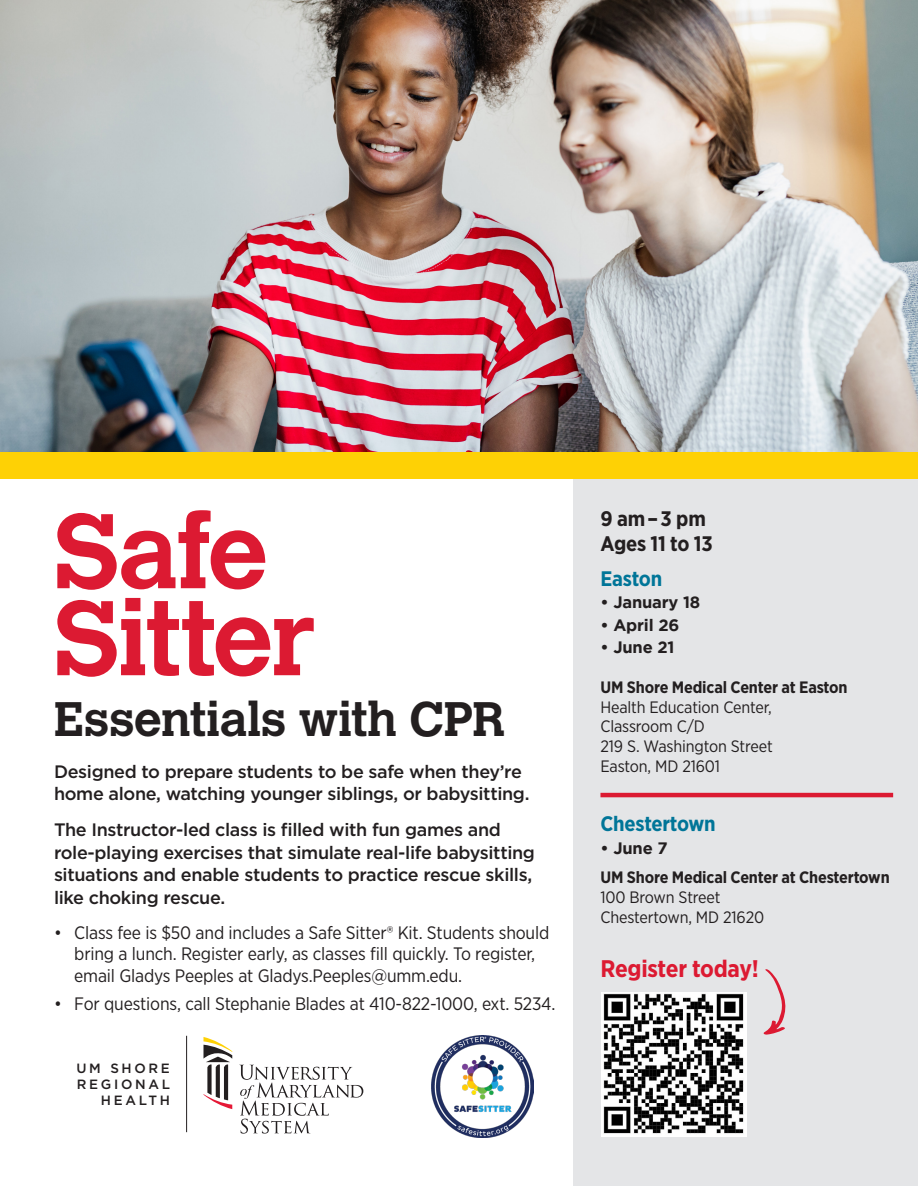
<style>
.page{position:relative;width:918px;height:1188px;background:#fff}
.page>*{position:absolute;margin:0;border:0;box-sizing:border-box;transform-origin:0 0}
.t1{font:700 105px/87px "Calvert MT Pro";letter-spacing:-.025em;color:#dc1a32}
.t2{font:700 48px "Calvert MT Pro";letter-spacing:-.01em;color:#231f20}
.t3{font:700 24px "Gotham Narrow";letter-spacing:-.01em;color:#dc1a32}
.t4{font:700 21px/25.2px "Gotham Narrow";letter-spacing:-.01em;color:#231f20}
.t5{font:700 21px "Gotham Narrow";letter-spacing:-.01em;color:#007598}
.t6{font:500 18px/22.5px "Gotham";letter-spacing:-.02em;color:#231f20}
.t7{font:18px/21.6px "Gotham Narrow";letter-spacing:-.01em;color:#231f20}
.t8{font:16.5px/19.8px "Gotham Narrow";letter-spacing:-.01em;color:#231f20}
.t9{font:700 16.5px/19.8px "Gotham Narrow";letter-spacing:-.01em;color:#231f20}
.t10{font:700 16.5px "Gotham";letter-spacing:-.01em;color:#231f20}
.t11{font:500 13.35px "Gotham";letter-spacing:.2em;color:#231f20}
.s1{font-weight:700}
.s2{font-weight:400}
</style>
<div class="page">
<div style="left:574px;top:480px;width:344px;height:706px;background:#e4e5e7"></div>
<svg style="left:763px;top:969px;width:23px;height:66px"></svg>
<hr style="left:600px;top:793px;width:293px;height:4px;background:#dc1a32">
<img style="left:0;top:0;width:918px;height:453px">
<img style="left:602px;top:993px;width:144px;height:143px">
<div style="left:0;top:453px;width:918px;height:26px;background:#fed105"></div>
<img style="left:432px;top:1035px;width:102px;height:102px">
<svg style="left:204px;top:1037px;width:28px;height:72px"></svg>
<svg style="left:240px;top:1065px;width:123px;height:69px"></svg>
<hr style="left:186px;top:1036px;width:1px;height:96px;background:#231f20">
<p class="t1" style="left:54px;top:506px;width:263px">Safe<br>Sitter</p>
<p class="t4" style="left:600px;top:505px;width:114px">9 am – 3 pm<br>Ages 11 to 13</p>
<p class="t5" style="left:600px;top:565px;width:63px">Easton</p>
<p class="t10" style="left:600px;top:593px;width:101px">• January 18</p>
<p class="t10" style="left:600px;top:616px;width:80px">• April 26</p>
<p class="t10" style="left:600px;top:638px;width:76px">• June 21</p>
<p class="t8" style="left:600px;top:677px;width:249px"><span class="s1">UM Shore Medical Center at Easton<br></span>Health Education Center,<br>Classroom C/D<br>219 S. Washington Street<br>Easton, MD 21601</p>
<p class="t2" style="left:54px;top:689px;width:452px">Essentials with CPR</p>
<p class="t6" style="left:54px;top:760px;width:477px">Designed to prepare students to be safe when they’re home alone, watching younger siblings, or babysitting.</p>
<p class="t6" style="left:54px;top:818px;width:483px">The Instructor-led class is filled with fun games and role-playing exercises that simulate real-life babysitting situations and enable students to practice rescue skills, like choking rescue.</p>
<p class="t7" style="left:74px;top:921px;width:477px;text-indent:-20px">• Class fee is $50 and includes a Safe Sitter® Kit. Students should bring a lunch. Register early, as classes fill quickly. To register, email Gladys Peeples at Gladys.Peeples@umm.edu.</p>
<p class="t7" style="left:54px;top:993px;width:503px">• For questions, call Stephanie Blades at 410-822-1000, ext. 5234.</p>
<p class="t5" style="left:600px;top:810px;width:117px">Chestertown</p>
<p class="t10" style="left:600px;top:838px;width:69px">• June 7</p>
<p class="t9" style="left:600px;top:868px;width:291px">UM Shore Medical Center at Chestertown<br><span class="s2">100 Brown Street<br>Chestertown, MD 21620</span></p>
<p class="t3" style="left:600px;top:953px;width:160px">Register today!</p>
<p class="t11" style="left:76px;top:1059px;width:95px">UM SHORE</p>
<p class="t11" style="left:77px;top:1075px;width:95px">REGIONAL</p>
<p class="t11" style="left:101px;top:1091px;width:71px">HEALTH</p>
</div>
